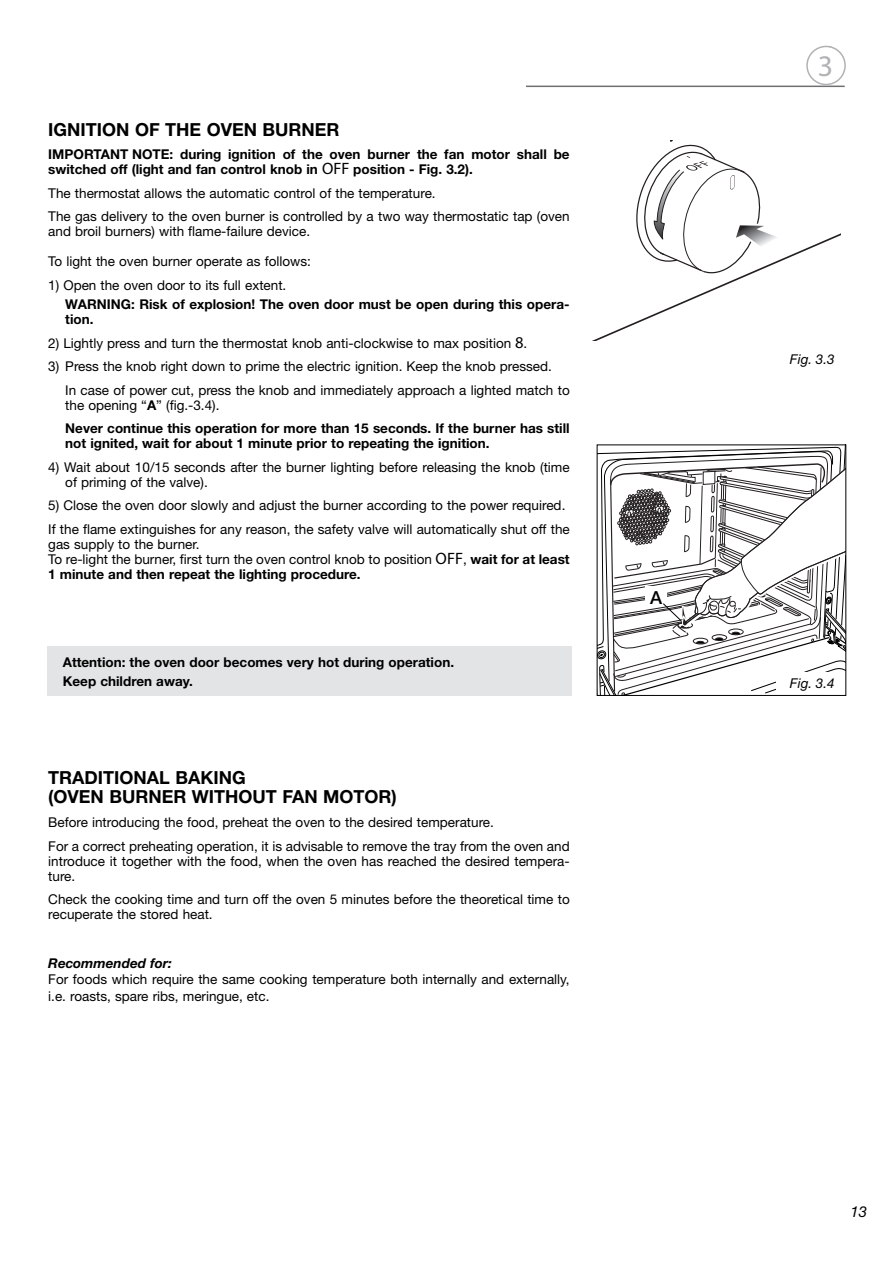
<style>
.page{position:relative;width:893px;height:1263px;background:#fff}
.page>*{position:absolute;margin:0;border:0;box-sizing:border-box;transform-origin:0 0}
.t1{font:30px "Myriad Pro";color:#b1b2b4}
.t2{font:700 18px/19.5px "Helvetica Neue";color:#000}
.t3{font:500 18px "Helvetica Neue";color:#000}
.t4{font:italic 15px "Helvetica Neue";color:#000}
.t5{font:13.5px/15px "Helvetica Neue";color:#000}
.t6{font:700 13.5px/15px "Helvetica Neue";color:#000}
.t7{font:italic 700 13.5px "Helvetica Neue";color:#000}
.t8{font:italic 13.5px "Helvetica Neue";color:#000}
.s1{font-family:"Myriad";font-weight:400;font-size:16.5px}
.s2{font-family:"Myriad";font-size:16.5px}
.s3{font-weight:400}
.s4{font-weight:700}
</style>
<div class="page">
<div style="left:47px;top:647px;width:524px;height:49px;background:#e2e4e5"></div>
<svg style="left:597px;top:445px;width:249px;height:251px"></svg>
<div style="left:776px;top:673px;width:69px;height:21px;background:#fff"></div>
<hr style="left:526px;top:86px;width:319px;height:1px;background:#707073">
<div style="left:806px;top:46px;width:40px;height:39px;border:2px solid #b1b2b4;border-radius:50%"></div>
<svg style="left:594px;top:140px;width:246px;height:200px"></svg>
<svg style="left:808px;top:46px;width:37px;height:36px"></svg>
<h2 class="t2" style="left:48px;top:121px;width:293px">IGNITION OF THE OVEN BURNER</h2>
<p class="t6" style="left:48px;top:148px;width:523px">IMPORTANT NOTE: during ignition of the oven burner the fan motor shall be switched off (light and fan control knob in <span class="s1">OFF</span> position - Fig. 3.2).</p>
<p class="t5" style="left:48px;top:183px;width:523px;line-height:23.5px">The thermostat allows the automatic control of the temperature.<br>The gas delivery to the oven burner is controlled by a two way thermostatic tap (oven</p>
<p class="t5" style="left:48px;top:225px;width:263px">and broil burners) with flame-failure device.</p>
<p class="t5" style="left:48px;top:255px;width:264px">To light the oven burner operate as follows:</p>
<p class="t5" style="left:48px;top:279px;width:240px">1) Open the oven door to its full extent.</p>
<p class="t6" style="left:65px;top:298px;width:506px">WARNING: Risk of explosion! The oven door must be open during this opera&shy;tion.</p>
<p class="t5" style="left:48px;top:337px;width:481px">2) Lightly press and turn the thermostat knob anti-clockwise to max position <span class="s2">8</span>.</p>
<p class="t5" style="left:65px;top:356px;width:506px;line-height:23.5px;text-indent:-17px">3) Press the knob right down to prime the electric ignition. Keep the knob pressed.<br>In case of power cut, press the knob and immediately approach a lighted match to</p>
<p class="t6" style="left:65px;top:394px;width:506px;line-height:23.5px"><span class="s3">the opening “</span>A<span class="s3">” (fig.-3.4).<br></span>Never continue this operation for more than 15 seconds. If the burner has still</p>
<p class="t6" style="left:65px;top:437px;width:426px">not ignited, wait for about 1 minute prior to repeating the ignition.</p>
<p class="t5" style="left:65px;top:461px;width:506px;text-indent:-17px">4) Wait about 10/15 seconds after the burner lighting before releasing the knob (time of priming of the valve).</p>
<p class="t5" style="left:48px;top:495px;width:523px;line-height:23.5px">5) Close the oven door slowly and adjust the burner according to the power required.<br>If the flame extinguishes for any reason, the safety valve will automatically shut off the</p>
<p class="t5" style="left:48px;top:538px;width:523px">gas supply to the burner.<br>To re-light the burner, first turn the oven control knob to position <span class="s2">OFF</span>, <span class="s4">wait for at least<br>1 minute and then repeat the lighting procedure.</span></p>
<p class="t6" style="left:63px;top:654px;width:393px;line-height:19.2px">Attention: the oven door becomes very hot during operation.<br>Keep children away.</p>
<h2 class="t2" style="left:48px;top:769px;width:350px">TRADITIONAL BAKING<br>(OVEN BURNER WITHOUT FAN MOTOR)</h2>
<p class="t5" style="left:48px;top:812px;width:523px;line-height:23.5px">Before introducing the food, preheat the oven to the desired temperature.<br>For a correct preheating operation, it is advisable to remove the tray from the oven and</p>
<p class="t5" style="left:48px;top:854px;width:523px">introduce it together with the food, when the oven has reached the desired tempera&shy;ture.</p>
<p class="t5" style="left:48px;top:893px;width:523px">Check the cooking time and turn off the oven 5 minutes before the theoretical time to recuperate the stored heat.</p>
<p class="t7" style="left:48px;top:958px;width:125px">Recommended for:</p>
<p class="t5" style="left:48px;top:972px;width:523px;line-height:16.5px">For foods which require the same cooking temperature both internally and externally, i.e. roasts, spare ribs, meringue, etc.</p>
<h2 class="t3" style="left:650px;top:591px;width:14px">A</h2>
<h1 class="t1" style="left:818px;top:54px;width:17px">3</h1>
<p class="t8" style="left:790px;top:354px;width:46px">Fig. 3.3</p>
<p class="t8" style="left:790px;top:678px;width:46px">Fig. 3.4</p>
<p class="t4" style="left:850px;top:1206px;width:18px">13</p>
</div>
